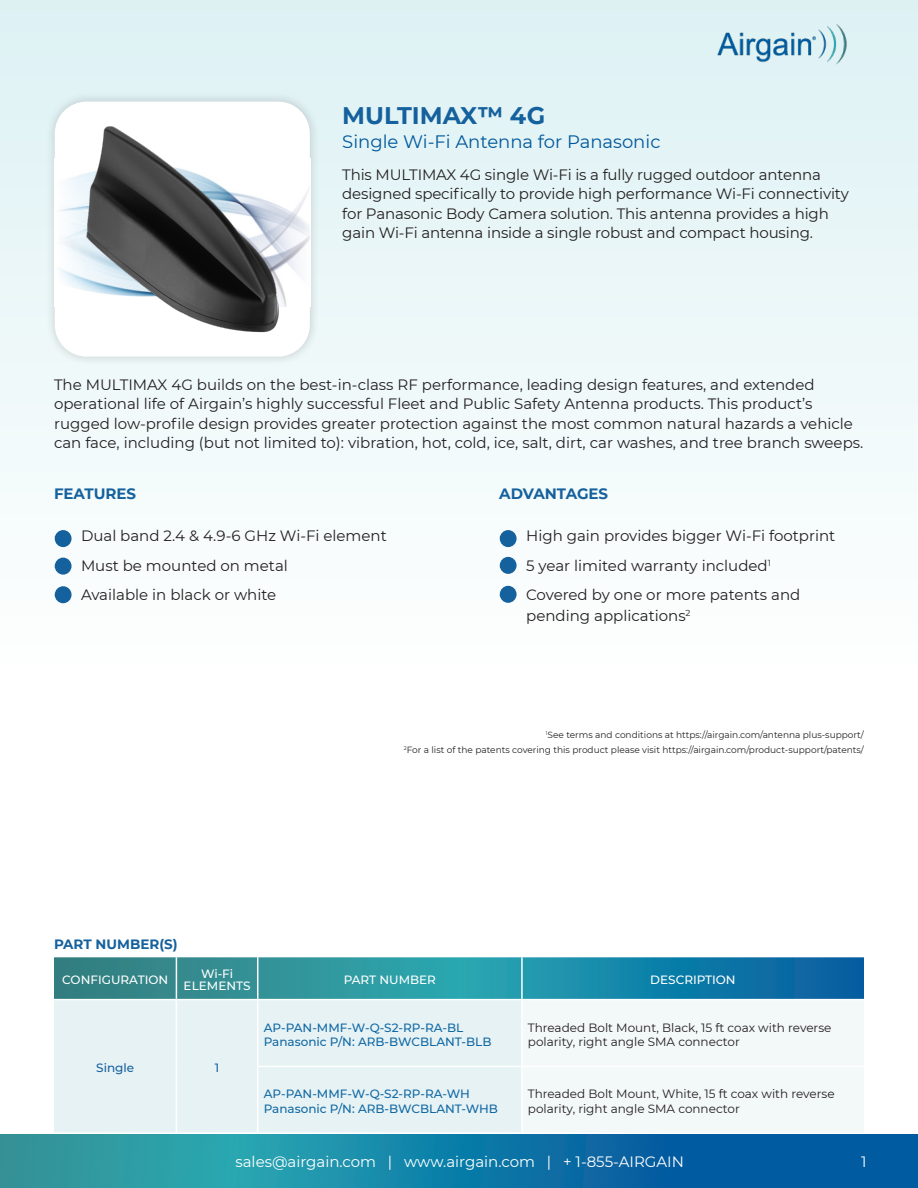
<style>
.page{position:relative;width:918px;height:1188px;background:#fff}
.page>*{position:absolute;margin:0;border:0;box-sizing:border-box;transform-origin:0 0}
.t1{font:700 24px "Montserrat";color:#15619d}
.t2{font:18px "Montserrat";color:#00589b}
.t3{font:15px/19.5px "Montserrat";color:#231f20}
.t4{font:15px "Montserrat";color:#fff}
.t5{font:700 15px "Montserrat";color:#15619d}
.t6{font:700 13.5px "Montserrat";color:#15619d}
.t7{font:12px/14.4px "Montserrat";color:#231f20}
.t8{font:500 12px "Montserrat";color:#1169a3}
.t9{font:500 12px "Montserrat";color:#fff}
.t10{font:500 12px "Montserrat";color:#15619e}
.t11{font:9px "Montserrat";color:#231f20}
</style>
<div class="page">
<div style="left:0;top:0;width:918px;height:678px;background:linear-gradient(to bottom,#ddf1f4,#fefffe)"></div>
<svg style="left:0;top:1134px;width:918px;height:54px;background:#157ca4"></svg>
<img style="left:686px;top:23px;width:192px;height:42px">
<div style="left:45px;top:92px;width:275px;height:275px;background:#231f20;opacity:.2"></div>
<div style="left:55px;top:102px;width:255px;height:255px;background:#fff;border-radius:32px"></div>
<img style="left:54px;top:158px;width:256px;height:148px">
<svg style="left:54px;top:957px;width:810px;height:42px;background:#258aa0"></svg>
<div style="left:54px;top:1000px;width:467px;height:132px;background:#e7f2f5"></div>
<div style="left:523px;top:1001px;width:341px;height:131px;background:#f3f8f8"></div>
<hr style="left:257px;top:1066px;width:265px;height:1px;background:#fff">
<hr style="left:522px;top:1066px;width:342px;height:1px;background:#fff">
<hr style="left:176px;top:1000px;width:1px;height:66px;background:#fff">
<hr style="left:257px;top:1000px;width:1px;height:66px;background:#fff">
<hr style="left:176px;top:1066px;width:1px;height:66px;background:#fff">
<hr style="left:257px;top:1067px;width:1px;height:65px;background:#fff">
<hr style="left:176px;top:957px;width:1px;height:42px;background:#fff">
<hr style="left:257px;top:957px;width:1px;height:42px;background:#fff">
<hr style="left:521px;top:957px;width:2px;height:42px;background:#fff">
<img style="left:76px;top:126px;width:213px;height:207px">
<div style="left:500px;top:530px;width:17px;height:17px;background:#15619d;border-radius:50%"></div>
<div style="left:500px;top:586px;width:17px;height:17px;background:#15619d;border-radius:50%"></div>
<div style="left:500px;top:557px;width:17px;height:17px;background:#15619d;border-radius:50%"></div>
<div style="left:55px;top:530px;width:17px;height:17px;background:#15619d;border-radius:50%"></div>
<div style="left:55px;top:558px;width:17px;height:17px;background:#15619d;border-radius:50%"></div>
<div style="left:55px;top:586px;width:17px;height:17px;background:#15619d;border-radius:50%"></div>
<p class="t1" style="left:342px;top:98px;width:204px">MULTIMAX™ 4G</p>
<p class="t2" style="left:342px;top:129px;width:320px">Single Wi-Fi Antenna for Panasonic</p>
<p class="t3" style="left:342px;top:164px;width:508px">This MULTIMAX 4G single Wi-Fi is a fully rugged outdoor antenna designed specifically to provide high performance Wi-Fi connectivity for Panasonic Body Camera solution. This antenna provides a high gain Wi-Fi antenna inside a single robust and compact housing.</p>
<p class="t3" style="left:54px;top:374px;width:811px">The MULTIMAX 4G builds on the best-in-class RF performance, leading design features, and extended operational life of Airgain’s highly successful Fleet and Public Safety Antenna products. This product’s rugged low-profile design provides greater protection against the most common natural hazards a vehicle can face, including (but not limited to): vibration, hot, cold, ice, salt, dirt, car washes, and tree branch sweeps.</p>
<p class="t5" style="left:54px;top:483px;width:84px">FEATURES</p>
<p class="t3" style="left:54px;top:526px;width:334px">• Dual band 2.4 &amp; 4.9-6 GHz Wi-Fi element</p>
<p class="t3" style="left:54px;top:555px;width:235px">• Must be mounted on metal</p>
<p class="t3" style="left:54px;top:585px;width:224px">• Available in black or white</p>
<p class="t5" style="left:499px;top:483px;width:111px">ADVANTAGES</p>
<p class="t3" style="left:499px;top:526px;width:338px">• High gain provides bigger Wi-Fi footprint</p>
<p class="t3" style="left:499px;top:555px;width:273px">• 5 year limited warranty included<sup>1</sup></p>
<p class="t3" style="left:526px;top:584px;width:276px;line-height:21px;text-indent:-27px">• Covered by one or more patents and pending applications<sup>2</sup></p>
<p class="t11" style="left:546px;top:729px;width:320px"><sup>1</sup>See terms and conditions at https://airgain.com/antenna plus-support/</p>
<p class="t11" style="left:404px;top:743px;width:462px"><sup>2</sup>For a list of the patents covering this product please visit https://airgain.com/product-support/patents/</p>
<p class="t6" style="left:54px;top:935px;width:125px">PART NUMBER(S)</p>
<p class="t9" style="left:62px;top:972px;width:108px">CONFIGURATION</p>
<p class="t9" style="left:201px;top:966px;width:34px">Wi-Fi</p>
<p class="t9" style="left:184px;top:978px;width:68px">ELEMENTS</p>
<p class="t10" style="left:96px;top:1060px;width:39px">Single</p>
<p class="t10" style="left:215px;top:1060px;width:6px">1</p>
<p class="t9" style="left:344px;top:972px;width:94px">PART NUMBER</p>
<p class="t9" style="left:650px;top:972px;width:87px">DESCRIPTION</p>
<p class="t8" style="left:264px;top:1019px;width:201px">AP-PAN-MMF-W-Q-S2-RP-RA-BL</p>
<p class="t8" style="left:264px;top:1033px;width:229px">Panasonic P/N: ARB-BWCBLANT-BLB</p>
<p class="t8" style="left:264px;top:1086px;width:208px">AP-PAN-MMF-W-Q-S2-RP-RA-WH</p>
<p class="t8" style="left:264px;top:1100px;width:236px">Panasonic P/N: ARB-BWCBLANT-WHB</p>
<p class="t7" style="left:528px;top:1020px;width:305px">Threaded Bolt Mount, Black, 15 ft coax with reverse polarity, right angle SMA connector</p>
<p class="t7" style="left:528px;top:1087px;width:308px">Threaded Bolt Mount, White, 15 ft coax with reverse polarity, right angle SMA connector</p>
<p class="t4" style="left:235px;top:1152px;width:450px">sales@airgain.com | www.airgain.com | + 1-855-AIRGAIN</p>
<p class="t4" style="left:861px;top:1152px;width:7px">1</p>
</div>
